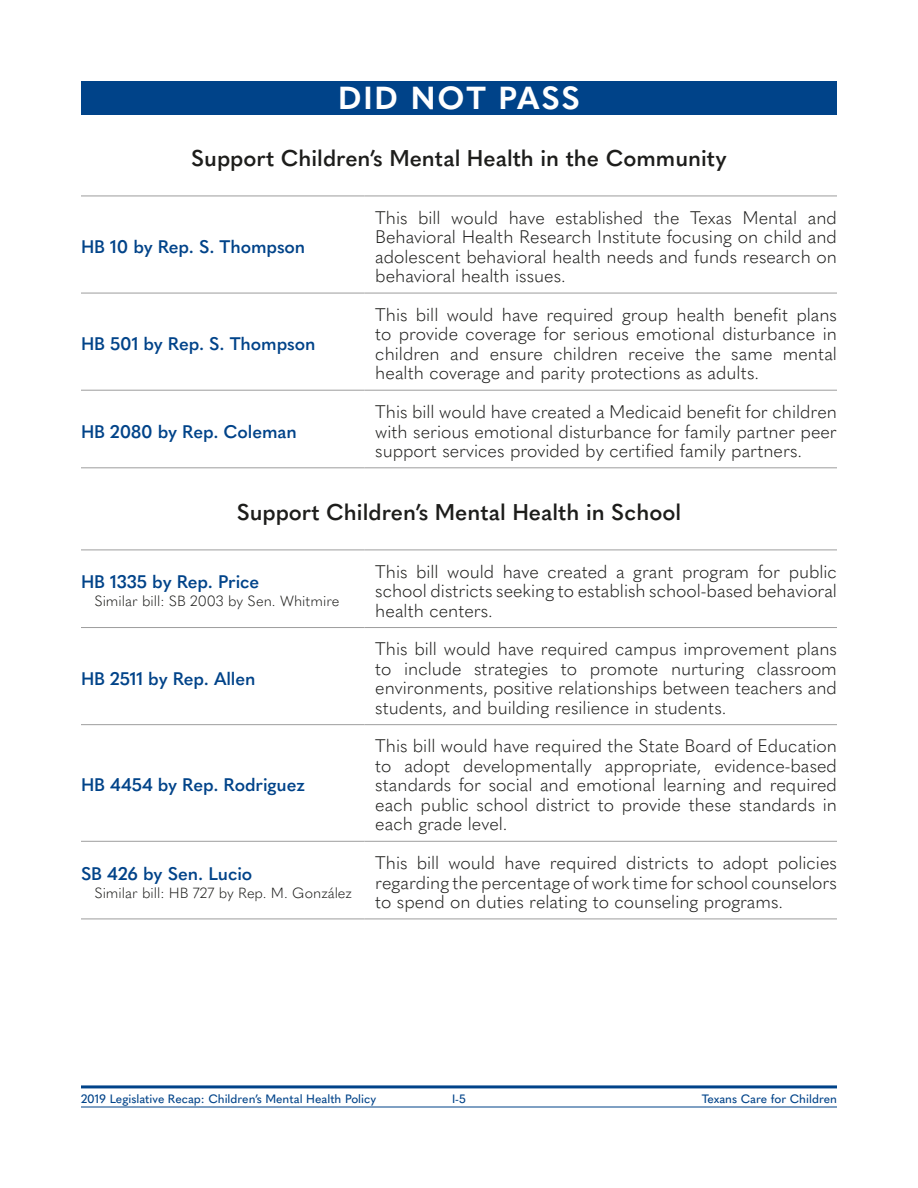
<style>
.page{position:relative;width:918px;height:1188px;background:#fff}
.page>*{position:absolute;margin:0;border:0;box-sizing:border-box;transform-origin:0 0}
.t1{font:700 31.5px "Quasimoda";letter-spacing:.06em;color:#fff}
.t2{font:600 22.5px "Quasimoda";color:#1d1d1b}
.t3{font:300 18px/19.5px "Quasimoda";color:#1d1d1b;text-align:justify}
.t4{font:600 18px "Quasimoda";letter-spacing:-.005em;color:#004389}
.t5{font:300 14.55px "Quasimoda";color:#1d1d1b}
.t6{font:500 12px "Quasimoda";color:#004389}
</style>
<div class="page">
<hr style="left:81px;top:1107px;width:756px;height:1px;background:#004389">
<hr style="left:81px;top:1085px;width:756px;height:3px;background:#004389">
<div style="left:81px;top:81px;width:756px;height:34px;background:#004389"></div>
<hr style="left:81px;top:841px;width:283px;height:1px;background:#9d9d9d">
<hr style="left:364px;top:841px;width:473px;height:1px;background:#9d9d9d">
<hr style="left:81px;top:919px;width:283px;height:1px;background:#9d9d9d">
<hr style="left:364px;top:919px;width:473px;height:1px;background:#9d9d9d">
<hr style="left:81px;top:550px;width:283px;height:1px;background:#9d9d9d">
<hr style="left:364px;top:550px;width:473px;height:1px;background:#9d9d9d">
<hr style="left:81px;top:627px;width:283px;height:1px;background:#9d9d9d">
<hr style="left:364px;top:627px;width:473px;height:1px;background:#9d9d9d">
<hr style="left:81px;top:724px;width:283px;height:1px;background:#9d9d9d">
<hr style="left:364px;top:724px;width:473px;height:1px;background:#9d9d9d">
<hr style="left:81px;top:390px;width:283px;height:1px;background:#9d9d9d">
<hr style="left:364px;top:390px;width:473px;height:1px;background:#9d9d9d">
<hr style="left:81px;top:468px;width:283px;height:1px;background:#9d9d9d">
<hr style="left:364px;top:468px;width:473px;height:1px;background:#9d9d9d">
<hr style="left:81px;top:196px;width:283px;height:1px;background:#9d9d9d">
<hr style="left:364px;top:196px;width:473px;height:1px;background:#9d9d9d">
<hr style="left:81px;top:293px;width:283px;height:1px;background:#9d9d9d">
<hr style="left:364px;top:293px;width:473px;height:1px;background:#9d9d9d">
<h1 class="t1" style="left:338px;top:73px;width:243px">DID NOT PASS</h1>
<p class="t2" style="left:191px;top:141px;width:537px">Support Children’s Mental Health in the Community</p>
<p class="t4" style="left:81px;top:233px;width:226px">HB 10 by Rep. S. Thompson</p>
<p class="t4" style="left:81px;top:330px;width:236px">HB 501 by Rep. S. Thompson</p>
<p class="t4" style="left:81px;top:417px;width:217px">HB 2080 by Rep. Coleman</p>
<p class="t3" style="left:375px;top:207px;width:463px">This bill would have established the Texas Mental and Behavioral Health Research Institute focusing on child and adolescent behavioral health needs and funds research on behavioral health issues.</p>
<p class="t3" style="left:375px;top:304px;width:463px">This bill would have required group health benefit plans to provide coverage for serious emotional disturbance in children and ensure children receive the same mental health coverage and parity protections as adults.</p>
<p class="t3" style="left:375px;top:401px;width:463px">This bill would have created a Medicaid benefit for children with serious emotional disturbance for family partner peer support services provided by certified family partners.</p>
<p class="t2" style="left:237px;top:495px;width:446px">Support Children’s Mental Health in School</p>
<p class="t4" style="left:81px;top:568px;width:180px">HB 1335 by Rep. Price</p>
<p class="t5" style="left:94px;top:590px;width:246px">Similar bill: SB 2003 by Sen. Whitmire</p>
<p class="t4" style="left:81px;top:664px;width:176px">HB 2511 by Rep. Allen</p>
<p class="t4" style="left:81px;top:771px;width:225px">HB 4454 by Rep. Rodriguez</p>
<p class="t4" style="left:81px;top:859px;width:173px">SB 426 by Sen. Lucio</p>
<p class="t5" style="left:94px;top:881px;width:259px">Similar bill: HB 727 by Rep. M. González</p>
<p class="t3" style="left:375px;top:560px;width:463px">This bill would have created a grant program for public school districts seeking to establish school-based behavioral health centers.</p>
<p class="t3" style="left:375px;top:638px;width:463px">This bill would have required campus improvement plans to include strategies to promote nurturing classroom environments, positive relationships between teachers and students, and building resilience in students.</p>
<p class="t3" style="left:375px;top:735px;width:463px">This bill would have required the State Board of Education to adopt developmentally appropriate, evidence-based standards for social and emotional learning and required each public school district to provide these standards in each grade level.</p>
<p class="t3" style="left:375px;top:852px;width:463px">This bill would have required districts to adopt policies regarding the percentage of work time for school counselors to spend on duties relating to counseling programs.</p>
<p class="t6" style="left:81px;top:1089px;width:297px">2019 Legislative Recap: Children’s Mental Health Policy</p>
<p class="t6" style="left:452px;top:1089px;width:15px">I-5</p>
<p class="t6" style="left:702px;top:1089px;width:137px">Texans Care for Children</p>
</div>
